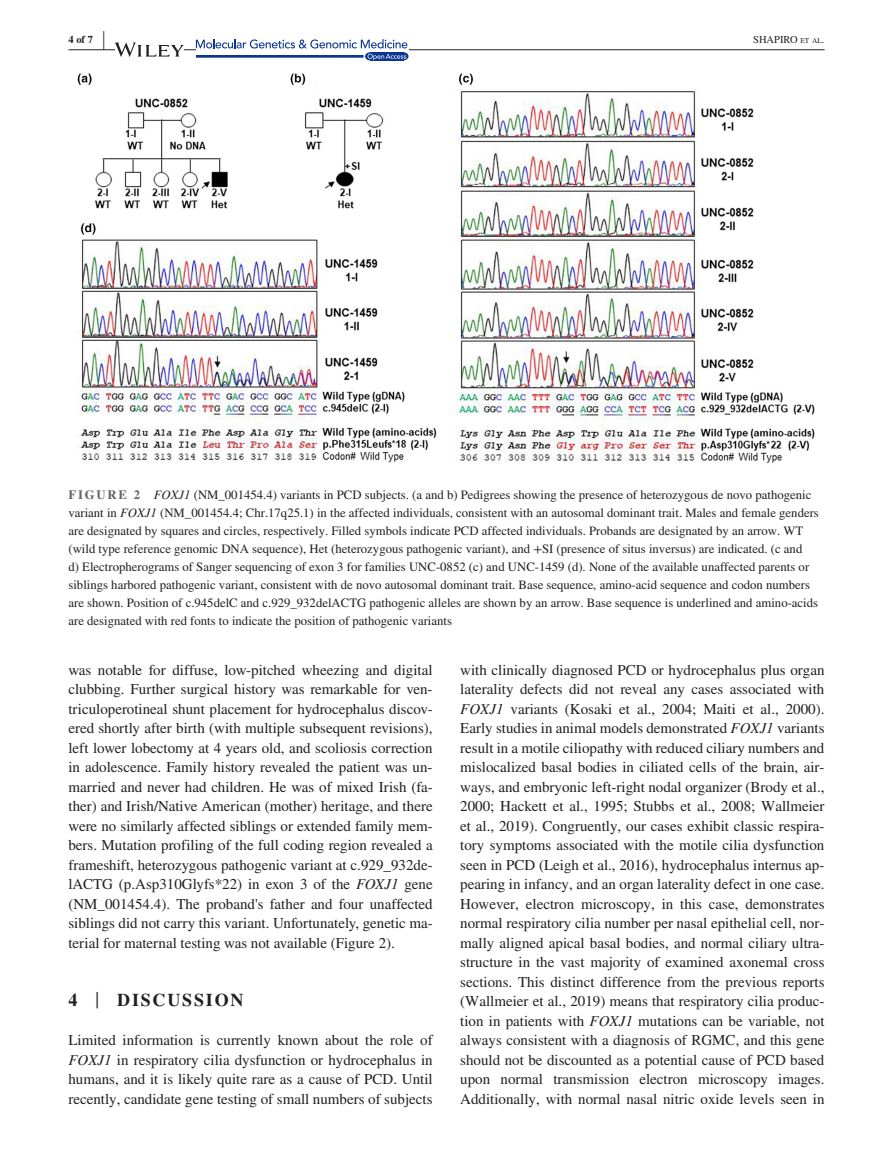
<style>
.page{position:relative;width:893px;height:1174px;background:#fff}
.page>*{position:absolute;margin:0;border:0;box-sizing:border-box;transform-origin:0 0}
.t1{font:700 25.95px "STIX";color:#231f20;scale:.36 1}
.t2{font:700 18px "STIX";letter-spacing:.1em;color:#231f20}
.t3{font:15px/19.5px "STIX";color:#231f20;text-align:justify}
.t4{font:12.75px/18px "STIX";color:#231f20}
.t5{font:10.5px "STIX";color:#231f20}
.t6{font:700 10.5px "STIX";color:#231f20}
.s1{font-size:7.35px}
.s2{font-weight:700;color:#636366}
.s3{font-style:italic}
.s4{font-weight:400;font-size:23.7px}
</style>
<div class="page">
<hr style="left:68px;top:49px;width:756px;height:1px;background:#231f20">
<svg style="left:115px;top:43px;width:69px;height:14px"></svg>
<svg style="left:196px;top:39px;width:211px;height:21px"></svg>
<img style="left:76px;top:73px;width:739px;height:390px">
<p class="t6" style="left:68px;top:33px;width:26px">4 of 7</p>
<h1 class="t1" style="left:103px;top:24px;width:7px">|</h1>
<p class="t5" style="left:753px;top:32px;width:73px">SHAPIRO <span class="s1">et al</span>.</p>
<p class="t4" style="left:68px;top:487px;width:752px"><span class="s2">FIGURE 2</span> <span class="s3">FOXJ1</span> (NM_001454.4) variants in PCD subjects. (a and b) Pedigrees showing the presence of heterozygous de novo pathogenic variant in <span class="s3">FOXJ1</span> (NM_001454.4; Chr.17q25.1) in the affected individuals, consistent with an autosomal dominant trait. Males and female genders are designated by squares and circles, respectively. Filled symbols indicate PCD affected individuals. Probands are designated by an arrow. WT (wild type reference genomic DNA sequence), Het (heterozygous pathogenic variant), and +SI (presence of situs inversus) are indicated. (c and<br>d) Electropherograms of Sanger sequencing of exon 3 for families UNC-0852 (c) and UNC-1459 (d). None of the available unaffected parents or siblings harbored pathogenic variant, consistent with de novo autosomal dominant trait. Base sequence, amino-acid sequence and codon numbers are shown. Position of c.945delC and c.929_932delACTG pathogenic alleles are shown by an arrow. Base sequence is underlined and amino-acids are designated with red fonts to indicate the position of pathogenic variants</p>
<p class="t3" style="left:68px;top:661px;width:366px">was notable for diffuse, low-pitched wheezing and digital clubbing. Further surgical history was remarkable for ven&shy;triculoperotineal shunt placement for hydrocephalus discov&shy;ered shortly after birth (with multiple subsequent revisions), left lower lobectomy at 4 years old, and scoliosis correction in adolescence. Family history revealed the patient was un&shy;married and never had children. He was of mixed Irish (fa&shy;ther) and Irish/Native American (mother) heritage, and there were no similarly affected siblings or extended family mem&shy;bers. Mutation profiling of the full coding region revealed a frameshift, heterozygous pathogenic variant at c.929_932de&shy;lACTG (p.Asp310Glyfs*22) in exon 3 of the <span class="s3">FOXJ1</span> gene (NM_001454.4). The proband's father and four unaffected siblings did not carry this variant. Unfortunately, genetic ma&shy;terial for maternal testing was not available (Figure 2).</p>
<p class="t2" style="left:68px;top:989px;width:176px">4 <span class="s4">|</span> DISCUSSION</p>
<p class="t3" style="left:68px;top:1031px;width:366px">Limited information is currently known about the role of <span class="s3">FOXJ1</span> in respiratory cilia dysfunction or hydrocephalus in humans, and it is likely quite rare as a cause of PCD. Until recently, candidate gene testing of small numbers of subjects</p>
<p class="t3" style="left:460px;top:661px;width:366px">with clinically diagnosed PCD or hydrocephalus plus organ laterality defects did not reveal any cases associated with <span class="s3">FOXJ1</span> variants (Kosaki et al., 2004; Maiti et al., 2000).<br>Early studies in animal models demonstrated <span class="s3">FOXJ1</span> variants result in a motile ciliopathy with reduced ciliary numbers and mislocalized basal bodies in ciliated cells of the brain, air&shy;ways, and embryonic left-right nodal organizer (Brody et al., 2000; Hackett et al., 1995; Stubbs et al., 2008; Wallmeier et al., 2019). Congruently, our cases exhibit classic respira&shy;tory symptoms associated with the motile cilia dysfunction seen in PCD (Leigh et al., 2016), hydrocephalus internus ap&shy;pearing in infancy, and an organ laterality defect in one case.<br>However, electron microscopy, in this case, demonstrates normal respiratory cilia number per nasal epithelial cell, nor&shy;mally aligned apical basal bodies, and normal ciliary ultra&shy;structure in the vast majority of examined axonemal cross sections. This distinct difference from the previous reports (Wallmeier et al., 2019) means that respiratory cilia produc&shy;tion in patients with <span class="s3">FOXJ1</span> mutations can be variable, not always consistent with a diagnosis of RGMC, and this gene should not be discounted as a potential cause of PCD based upon normal transmission electron microscopy images.<br>Additionally, with normal nasal nitric oxide levels seen in</p>
</div>
